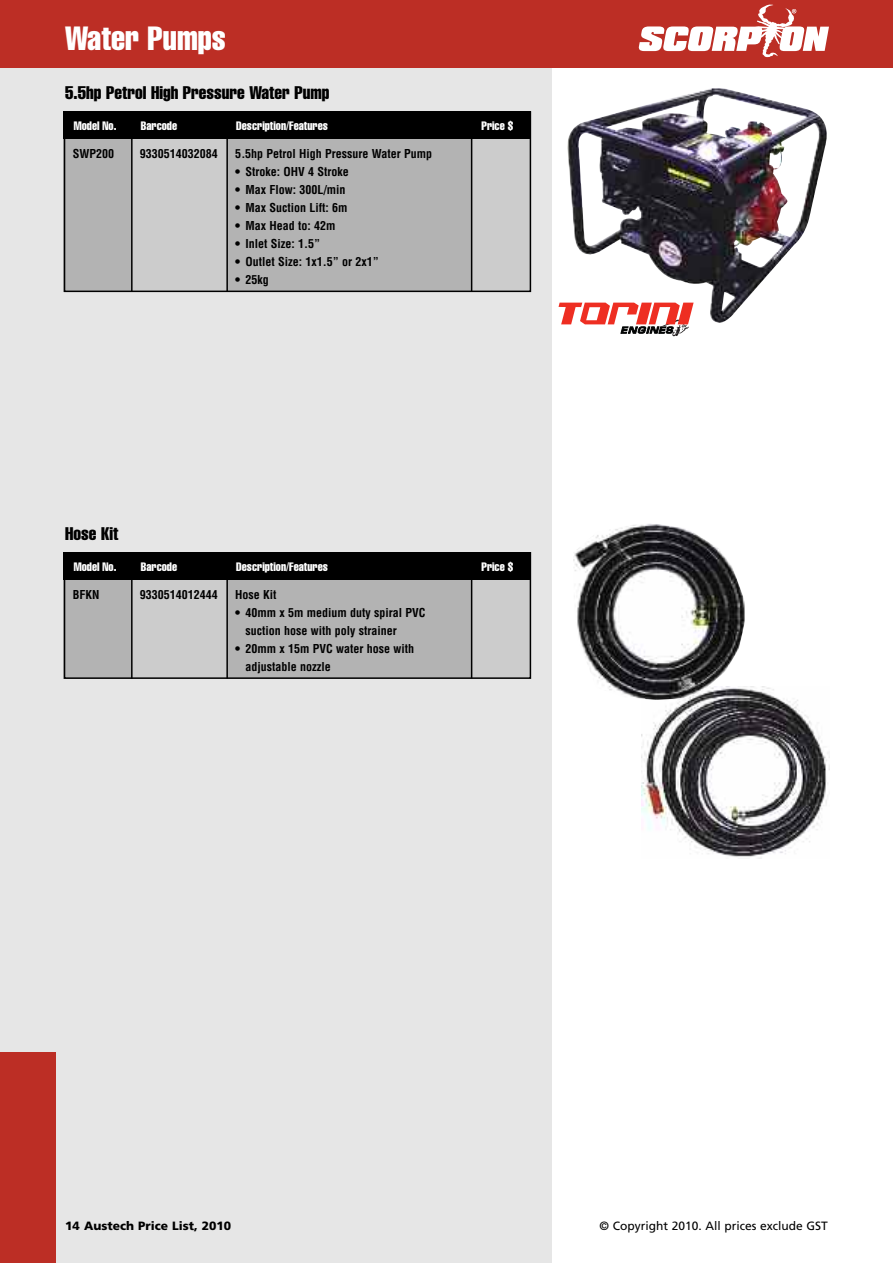
<style>
.page{position:relative;width:893px;height:1263px;background:#fff}
.page>*{position:absolute;margin:0;border:0;box-sizing:border-box;transform-origin:0 0}
.t1{font:extra-condensed 33px "Helvetica";color:#fff}
.t2{font:extra-condensed 18px "Helvetica";color:#000}
.t3{font:700 condensed 12px/18px "Helvetica";color:#000}
.t4{font:extra-condensed 12px "Helvetica";color:#fff}
.t5{font:12px "Frutiger";color:#000}
.t6{font:900 12px "Frutiger";color:#000}
</style>
<div class="page">
<div style="left:0;top:68px;width:552px;height:1195px;background:#e6e6e6"></div>
<div style="left:0;top:1052px;width:55px;height:211px;background:#bc2e25"></div>
<div style="left:0;top:0;width:893px;height:68px;background:#bc2e25"></div>
<img style="left:757px;top:5px;width:37px;height:52px">
<svg style="left:779px;top:26px;width:50px;height:25px"></svg>
<svg style="left:638px;top:26px;width:125px;height:25px"></svg>
<svg style="left:792px;top:9px;width:4px;height:4px"></svg>
<div style="left:64px;top:139px;width:68px;height:153px;background:#b3b3b3"></div>
<div style="left:227px;top:139px;width:245px;height:153px;background:#b3b3b3"></div>
<div style="left:132px;top:139px;width:95px;height:153px;background:#ccc"></div>
<div style="left:472px;top:139px;width:59px;height:153px;background:#ccc"></div>
<div style="left:64px;top:111px;width:467px;height:181px;border:2px solid #000"></div>
<div style="left:64px;top:111px;width:467px;height:28px;background:#000"></div>
<hr style="left:131px;top:111px;width:2px;height:181px;background:#000">
<hr style="left:226px;top:111px;width:2px;height:181px;background:#000">
<hr style="left:471px;top:111px;width:1px;height:180px;background:#000">
<div style="left:64px;top:580px;width:68px;height:99px;background:#b3b3b3"></div>
<div style="left:227px;top:580px;width:245px;height:99px;background:#b3b3b3"></div>
<div style="left:132px;top:580px;width:95px;height:99px;background:#ccc"></div>
<div style="left:472px;top:580px;width:59px;height:99px;background:#ccc"></div>
<div style="left:64px;top:552px;width:467px;height:127px;border:2px solid #000"></div>
<div style="left:64px;top:552px;width:467px;height:28px;background:#000"></div>
<hr style="left:131px;top:552px;width:2px;height:127px;background:#000">
<hr style="left:226px;top:552px;width:2px;height:127px;background:#000">
<hr style="left:471px;top:552px;width:1px;height:126px;background:#000">
<img style="left:567px;top:88px;width:260px;height:235px">
<svg style="left:558px;top:303px;width:136px;height:34px"></svg>
<img style="left:642px;top:686px;width:187px;height:172px">
<img style="left:573px;top:524px;width:172px;height:176px">
<h1 class="t1" style="left:65px;top:27px;width:162px">Water Pumps</h1>
<h2 class="t2" style="left:65px;top:87px;width:266px">5.5hp Petrol High Pressure Water Pump</h2>
<p class="t4" style="left:74px;top:121px;width:44px">Model No.</p>
<p class="t4" style="left:141px;top:121px;width:38px">Barcode</p>
<p class="t4" style="left:236px;top:121px;width:93px">Description/Features</p>
<p class="t4" style="left:481px;top:121px;width:33px">Price $</p>
<p class="t3" style="left:73px;top:145px;width:43px">SWP200</p>
<p class="t3" style="left:140px;top:145px;width:79px">9330514032084</p>
<p class="t3" style="left:235px;top:145px;width:198px">5.5hp Petrol High Pressure Water Pump</p>
<p class="t3" style="left:235px;top:163px;width:115px">• Stroke: OHV 4 Stroke</p>
<p class="t3" style="left:235px;top:181px;width:112px">• Max Flow: 300L/min</p>
<p class="t3" style="left:235px;top:199px;width:114px">• Max Suction Lift: 6m</p>
<p class="t3" style="left:235px;top:217px;width:102px">• Max Head to: 42m</p>
<p class="t3" style="left:235px;top:235px;width:86px">• Inlet Size: 1.5”</p>
<p class="t3" style="left:235px;top:253px;width:145px">• Outlet Size: 1x1.5” or 2x1”</p>
<p class="t3" style="left:235px;top:271px;width:35px">• 25kg</p>
<h2 class="t2" style="left:65px;top:527px;width:55px">Hose Kit</h2>
<p class="t4" style="left:74px;top:562px;width:44px">Model No.</p>
<p class="t4" style="left:141px;top:562px;width:38px">Barcode</p>
<p class="t4" style="left:236px;top:562px;width:93px">Description/Features</p>
<p class="t4" style="left:481px;top:562px;width:33px">Price $</p>
<p class="t3" style="left:73px;top:585px;width:28px">BFKN</p>
<p class="t3" style="left:140px;top:585px;width:79px">9330514012444</p>
<p class="t3" style="left:235px;top:585px;width:43px">Hose Kit</p>
<p class="t3" style="left:246px;top:603px;width:181px;text-indent:-10px">• 40mm x 5m medium duty spiral PVC suction hose with poly strainer</p>
<p class="t3" style="left:246px;top:639px;width:170px;text-indent:-10px">• 20mm x 15m PVC water hose with adjustable nozzle</p>
<p class="t6" style="left:65px;top:1221px;width:167px">14 Austech Price List, 2010</p>
<p class="t5" style="left:599px;top:1221px;width:230px">© Copyright 2010. All prices exclude GST</p>
</div>
